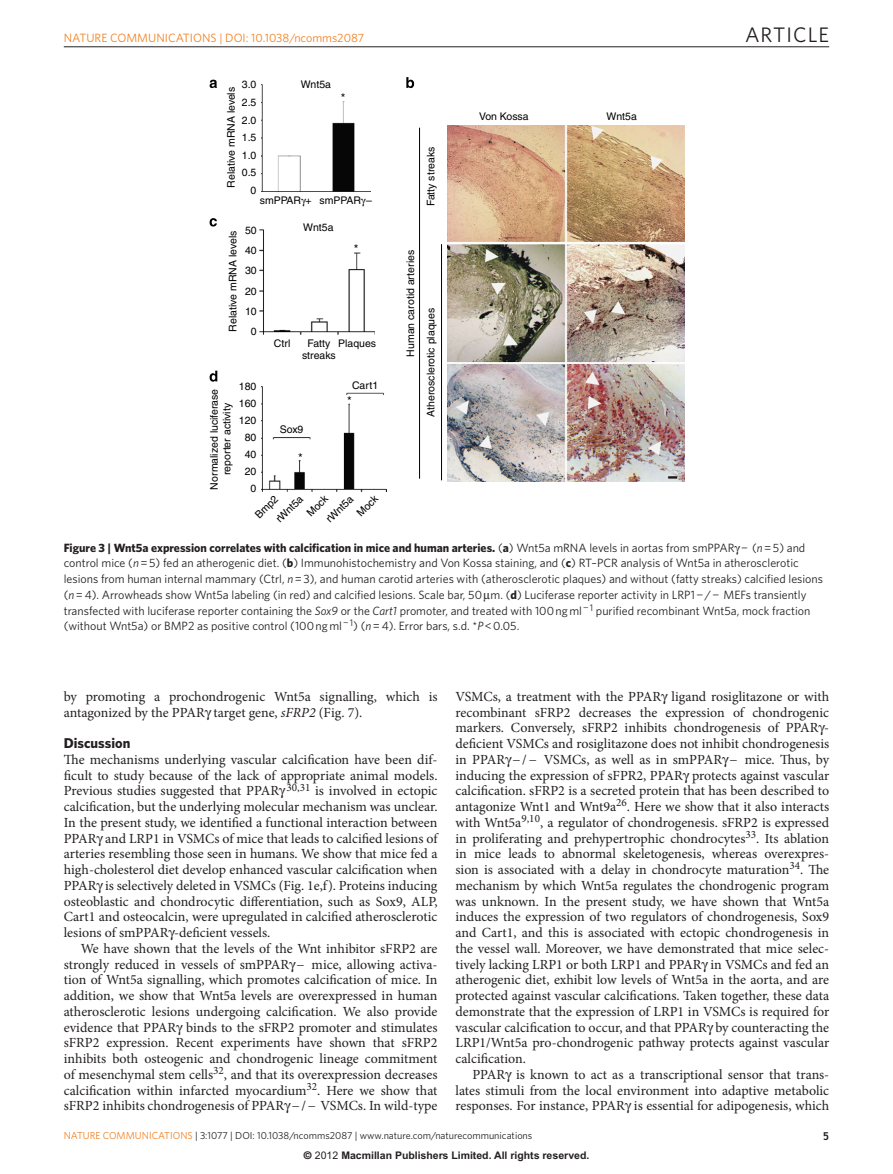
<style>
.page{position:relative;width:893px;height:1174px;background:#fff}
.page>*{position:absolute;margin:0;border:0;box-sizing:border-box;transform-origin:0 0}
.t1{font:21px "Whitney";letter-spacing:.05em;color:#231f20}
.pSec1ttl{font:700 14.25px "Whitney";color:#231f20}
.pPara{font:13.95px/15.8px "Minion Pro";color:#231f20;text-align:justify}
.pFirstpara{font:13.95px/15.8px "Minion Pro";color:#231f20;text-align:justify}
.pFigureCaption{font:12px/15.8px "Whitney";color:#231f20}
.t2{font:12px "Whitney";color:#f1801f}
.t3{font:12px "Helvetica";color:#000}
.t4{font:10.5px/17.5px "Helvetica";color:#000;text-align:center}
.t5{font:700 10.5px "Arial";color:#231f20}
.t6{font:10.2px "Whitney";color:#231f20}
.t7{font:10.2px "Whitney";color:#f1801f}
.s1{font-weight:700}
.s2{font-style:italic}
.s3{color:#f1801f}
.s4{font-family:"Helvetica"}
.s5{font-weight:400}
</style>
<div class="page">
<hr style="left:64px;top:47px;width:765px;height:1px;background:#231f20">
<img style="left:260px;top:229px;width:115px;height:105px">
<img style="left:447px;top:125px;width:237px;height:356px">
<img style="left:261px;top:84px;width:94px;height:107px">
<img style="left:261px;top:386px;width:126px;height:105px">
<hr style="left:419px;top:128px;width:1px;height:351px;background:#000">
<hr style="left:441px;top:244px;width:1px;height:236px;background:#000">
<svg style="left:210px;top:80px;width:7px;height:8px"></svg>
<svg style="left:406px;top:77px;width:8px;height:11px"></svg>
<svg style="left:210px;top:218px;width:7px;height:8px"></svg>
<svg style="left:210px;top:371px;width:7px;height:10px"></svg>
<p class="t2" style="left:64px;top:31px;width:108px">nature communicati</p>
<p class="t2" style="left:193px;top:31px;width:173px">ons | DOI: 10.1038/ncomms2087</p>
<p class="t4" style="left:242px;top:76px;width:16px">3.0</p>
<p class="t4" style="left:222px;top:188px;width:102px;rotate:-90deg">Relative mRNA levels</p>
<p class="t4" style="left:242px;top:93px;width:16px;text-align:justify">2.5<br>2.0<br>1.5<br>1.0</p>
<p class="t4" style="left:242px;top:164px;width:16px;text-align:right">0.5<br>0</p>
<p class="t4" style="left:301px;top:76px;width:32px">Wnt5a</p>
<p class="t3" style="left:341px;top:91px;width:6px">*</p>
<p class="t4" style="left:224px;top:331px;width:102px;rotate:-90deg">Relative mRNA levels</p>
<p class="t4" style="left:260px;top:191px;width:53px">smPPAR +</p>
<p class="t4" style="left:303px;top:219px;width:32px">Wnt5a</p>
<p class="t4" style="left:320px;top:191px;width:54px">smPPAR –</p>
<p class="t4" style="left:245px;top:221px;width:13px">50</p>
<p class="t4" style="left:245px;top:242px;width:13px">40</p>
<p class="t4" style="left:245px;top:262px;width:13px">30</p>
<p class="t4" style="left:245px;top:282px;width:13px">20</p>
<p class="t4" style="left:245px;top:302px;width:13px">10</p>
<p class="t4" style="left:251px;top:323px;width:7px">0</p>
<p class="t3" style="left:354px;top:242px;width:6px">*</p>
<p class="t4" style="left:274px;top:334px;width:18px">Ctrl</p>
<p class="t4" style="left:302px;top:336px;width:35px;line-height:12.6px">Fatty streaks</p>
<p class="t4" style="left:338px;top:334px;width:39px">Plaques</p>
<p class="t4" style="left:352px;top:377px;width:28px">Cart1</p>
<p class="t4" style="left:239px;top:378px;width:19px">180</p>
<p class="t4" style="left:208px;top:489px;width:102px;line-height:12.6px;rotate:-90deg">Normalized luciferase reporter activity</p>
<p class="t3" style="left:347px;top:394px;width:6px">*</p>
<p class="t4" style="left:239px;top:395px;width:19px">160</p>
<p class="t4" style="left:239px;top:411px;width:19px">120</p>
<p class="t4" style="left:280px;top:421px;width:25px">Sox9</p>
<p class="t4" style="left:245px;top:428px;width:13px">80</p>
<p class="t4" style="left:245px;top:445px;width:13px">40</p>
<p class="t3" style="left:298px;top:450px;width:6px">*</p>
<p class="t4" style="left:245px;top:462px;width:13px">20</p>
<p class="t4" style="left:251px;top:479px;width:7px">0</p>
<p class="t4" style="left:259px;top:502px;width:35px;text-align:left;text-indent:-11px;rotate:-45deg">Bmp2 rWnt5a</p>
<p class="t4" style="left:321px;top:514px;width:35px;rotate:-45deg">rWnt5a</p>
<p class="t4" style="left:302px;top:508px;width:26px;rotate:-45deg">Mock</p>
<p class="t4" style="left:352px;top:508px;width:26px;rotate:-45deg">Mock</p>
<p class="t4" style="left:422px;top:206px;width:61px;rotate:-90deg">Fatty streaks</p>
<p class="t4" style="left:402px;top:356px;width:108px;rotate:-90deg">Human carotid arteries</p>
<p class="t4" style="left:422px;top:417px;width:111px;rotate:-90deg">Atherosclerotic plaques</p>
<p class="t4" style="left:479px;top:107px;width:51px">Von Kossa</p>
<p class="t4" style="left:607px;top:107px;width:32px">Wnt5a</p>
<h1 class="t1" style="left:745px;top:22px;width:86px">ARTICLE</h1>
<p class="pFigureCaption" style="left:64px;top:539px;width:761px"><span class="s1">Figure 3 | Wnt5a expression correlates with calcification in mice and human arteries.</span> (<span class="s1">a</span>) Wnt5a mRN A levels in aortas from smPPAR − (<span class="s2">n</span>=5) and control mice (<span class="s2">n</span>=5) fed an atherogenic diet. (<span class="s1">b</span>) Immunohistochemistry and Von Kossa staining, and (<span class="s1">c</span>) RT–PCR analysis of Wnt5a in atherosclerotic lesions from human internal mammary (Ctrl, <span class="s2">n</span>=3), and human carotid arteries with (atherosclerotic plaques) and without (fatty streaks) calcified lesions (<span class="s2">n</span>=4). Arrowheads show Wnt5a labeling (in red) and calcified lesions. Scale bar, 50 m. (<span class="s1">d</span>) Luciferase reporter activity in LRP1−/− MEFs transiently transfected with luciferase reporter containing the <span class="s2">Sox9</span> or the <span class="s2">Cart1</span> promoter, and treated with 100ngml<sup>−1</sup> purified recombinant Wnt5a, mock fraction (without Wnt5a) or BMP2 as positive control (100ngml<sup>−1</sup>) (<span class="s2">n</span>=4). Error bars, s.d. *<span class="s2">P</span>&lt;0.05.</p>
<p class="pPara" style="left:64px;top:688px;width:375px">by promoting a prochondrogenic Wnt5a signalling, which is antagonized by the PPAR target gene, <span class="s2">sFRP2</span> (Fig. 7).</p>
<p class="pSec1ttl" style="left:64px;top:734px;width:68px">Discussion</p>
<p class="pFirstpara" style="left:64px;top:751px;width:375px">The mechanisms underlying vascular calcification have been dif&shy;ficult to study because of the lack of appropriate animal models.<br>Previous studies suggested that PPAR <sup>30,31</sup> is involved in ectopic calcification, but the underlying molecular mechanism was unclear.<br>In the present study, we identified a functional interaction between PPAR and LRP1 in VSMCs of mice that leads to calcified lesions of arteries resembling those seen in humans. We show that mice fed a high-cholesterol diet develop enhanced vascular calcification when PPAR is selectively deleted in VSMCs (Fig. 1e,f). Proteins inducing osteoblastic and chondrocytic differentiation, such as Sox9, ALP, Cart1 and osteocalcin, were upregulated in calcified atherosclerotic lesions of smPPAR -deficient vessels.</p>
<p class="pPara" style="left:64px;top:940px;width:375px;text-indent:17px">We have shown that the levels of the Wnt inhibitor sFRP2 are strongly reduced in vessels of smPPAR − mice, allowing activa&shy;tion of Wnt5a signalling, which promotes calcification of mice. In addition, we show that Wnt5a levels are overexpressed in human atherosclerotic lesions undergoing calcification. We also provide evidence that PPAR binds to the sFRP2 promoter and stimulates sFRP2 expression. Recent experiments have shown that sFRP2 inhibits both osteogenic and chondrogenic lineage commitment of mesenchymal stem cells<sup>32</sup>, and that its overexpression decreases calcification within infarcted myocardium<sup>32</sup>. Here we show that sFRP2 inhibits chondrogenesis of PPAR −/− VSMCs. In wild-type</p>
<p class="pPara" style="left:455px;top:688px;width:375px">VSMCs, a treatment with the PPAR ligand rosiglitazone or with recombinant sFRP2 decreases the expression of chondrogenic markers. Conversely, sFRP2 inhibits chondrogenesis of PPAR - deficient VSMCs and rosiglitazone does not inhibit chondrogenesis in PPAR −/− VSMCs, as well as in smPPAR − mice. Thus, by inducing the expression of sFPR2, PPAR protects against vascular calcification. sFRP2 is a secreted protein that has been described to antagonize Wnt1 and Wnt9a<sup>26</sup>. Here we show that it also interacts with Wnt5a<sup>9,10</sup>, a regulator of chondrogenesis. sFRP2 is expressed in proliferating and prehypertrophic chondrocytes<sup>33</sup>. Its ablation in mice leads to abnormal skeletogenesis, whereas overexpres&shy;sion is associated with a delay in chondrocyte maturation<sup>34</sup>. The mechanism by which Wnt5a regulates the chondrogenic program was unknown. In the present study, we have shown that Wnt5a induces the expression of two regulators of chondrogenesis, Sox9 and Cart1, and this is associated with ectopic chondrogenesis in the vessel wall. Moreover, we have demonstrated that mice selec&shy;tively lacking LRP1 or both LRP1 and PPAR in VSMCs and fed an atherogenic diet, exhibit low levels of Wnt5a in the aorta, and are protected against vascular calcifications. Taken together, these data demonstrate that the expression of LRP1 in VSMCs is required for vascular calcification to occur, and that PPAR by counteracting the LRP1/Wnt5a pro-chondrogenic pathway protects against vascular calcification.</p>
<p class="pPara" style="left:455px;top:1066px;width:375px;text-indent:17px">PPAR is known to act as a transcriptional sensor that trans&shy;lates stimuli from the local environment into adaptive metabolic responses. For instance, PPAR is essential for adipogenesis, which</p>
<p class="t7" style="left:64px;top:1129px;width:91px">nature communicati</p>
<p class="t6" style="left:173px;top:1129px;width:361px"><span class="s3">ons</span> | 3:1077 | DOI: 10.1038/ncomms2087 | www.nature.com/naturecommunications</p>
<p class="t5" style="left:304px;top:1149px;width:287px"><span class="s4">©</span> <span class="s5">2012</span> Macmillan Publishers Limited. All rights reserved.</p>
</div>
